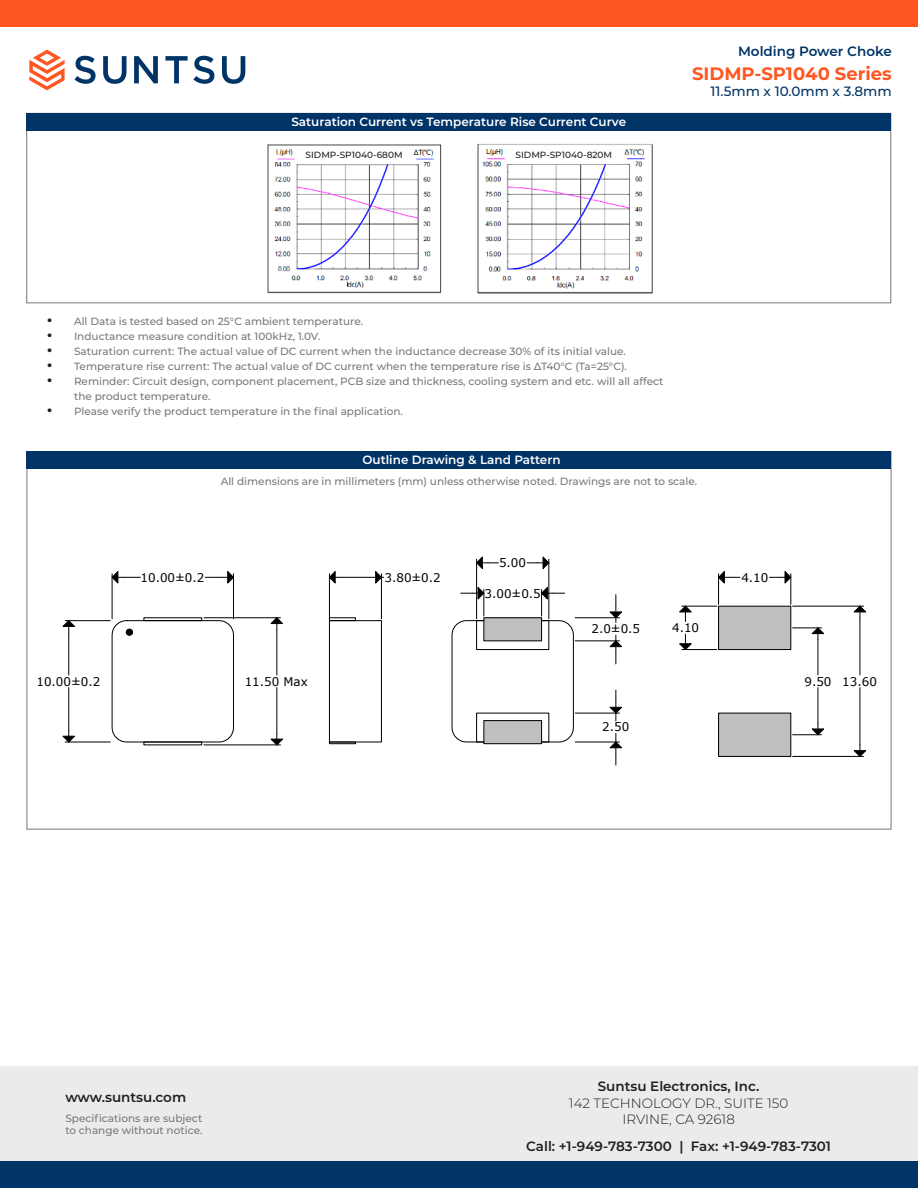
<style>
.page{position:relative;width:918px;height:1188px;background:#fff}
.page>*{position:absolute;margin:0;border:0;box-sizing:border-box;transform-origin:0 0}
.t1{font:700 18px "Montserrat";color:#ff5722}
.t2{font:600 13.5px "Montserrat";color:#221f1f}
.t3{font:300 13.5px/16.2px "Montserrat";color:#221f1f;text-align:center}
.t4{font:500 13.5px "Montserrat";color:#036}
.t5{font:600 13.5px "Montserrat";color:#036}
.t6{font:600 12px "Montserrat";color:#fff}
.t7{font:11.85px "Verdana";color:#000}
.t8{font:500 10.5px/12.6px "Montserrat";color:#787878}
.t9{font:500 9px "Montserrat";color:#221f1f}
.s1{font-family:"Myriad Pro";font-weight:400;font-size:18px;color:#221f1f}
</style>
<div class="page">
<div style="left:0;top:1066px;width:918px;height:122px;background:#ebebeb"></div>
<svg style="left:74px;top:56px;width:22px;height:28px"></svg>
<svg style="left:103px;top:56px;width:24px;height:28px"></svg>
<svg style="left:134px;top:56px;width:24px;height:27px"></svg>
<svg style="left:222px;top:56px;width:23px;height:28px"></svg>
<svg style="left:29px;top:50px;width:36px;height:40px"></svg>
<svg style="left:165px;top:56px;width:49px;height:28px"></svg>
<div style="left:0;top:0;width:918px;height:27px;background:#ff5722"></div>
<div style="left:0;top:1161px;width:918px;height:27px;background:#036"></div>
<div style="left:27px;top:113px;width:864px;height:18px;background:#036"></div>
<div style="left:329px;top:620px;width:53px;height:122px;border:1px solid #000"></div>
<div style="left:329px;top:618px;width:27px;height:3px;border:1px solid #000"></div>
<div style="left:329px;top:742px;width:27px;height:2px;border:1px solid #000"></div>
<div style="left:484px;top:720px;width:58px;height:24px;border:1px solid #000"></div>
<div style="left:719px;top:606px;width:72px;height:44px;background:#bfbfbf"></div>
<div style="left:718px;top:606px;width:73px;height:44px;border:1px solid #000"></div>
<div style="left:719px;top:713px;width:72px;height:43px;background:#bfbfbf"></div>
<div style="left:718px;top:713px;width:73px;height:44px;border:1px solid #000"></div>
<hr style="left:112px;top:574px;width:1px;height:45px;background:#000">
<hr style="left:233px;top:574px;width:1px;height:45px;background:#000">
<svg style="left:112px;top:571px;width:28px;height:13px"></svg>
<svg style="left:205px;top:571px;width:29px;height:13px"></svg>
<hr style="left:65px;top:620px;width:45px;height:1px;background:#000">
<hr style="left:65px;top:742px;width:45px;height:1px;background:#000">
<hr style="left:69px;top:632px;width:1px;height:43px;background:#000">
<hr style="left:69px;top:688px;width:1px;height:42px;background:#000">
<svg style="left:62px;top:620px;width:14px;height:12px"></svg>
<svg style="left:62px;top:730px;width:14px;height:13px"></svg>
<hr style="left:329px;top:574px;width:1px;height:45px;background:#000">
<hr style="left:381px;top:574px;width:1px;height:45px;background:#000">
<svg style="left:329px;top:571px;width:55px;height:13px"></svg>
<hr style="left:476px;top:559px;width:1px;height:60px;background:#000">
<hr style="left:549px;top:559px;width:1px;height:60px;background:#000">
<svg style="left:476px;top:556px;width:22px;height:14px"></svg>
<svg style="left:527px;top:556px;width:22px;height:14px"></svg>
<svg style="left:452px;top:587px;width:122px;height:155px"></svg>
<hr style="left:575px;top:617px;width:44px;height:1px;background:#000">
<hr style="left:575px;top:641px;width:44px;height:1px;background:#000">
<svg style="left:609px;top:635px;width:13px;height:29px"></svg>
<svg style="left:609px;top:595px;width:13px;height:28px"></svg>
<hr style="left:575px;top:713px;width:44px;height:1px;background:#000">
<hr style="left:575px;top:742px;width:44px;height:1px;background:#000">
<svg style="left:609px;top:733px;width:13px;height:32px"></svg>
<svg style="left:609px;top:690px;width:13px;height:31px"></svg>
<hr style="left:718px;top:574px;width:1px;height:30px;background:#000">
<hr style="left:791px;top:574px;width:1px;height:30px;background:#000">
<svg style="left:718px;top:571px;width:22px;height:13px"></svg>
<svg style="left:769px;top:571px;width:22px;height:13px"></svg>
<hr style="left:682px;top:606px;width:35px;height:1px;background:#000">
<hr style="left:682px;top:649px;width:35px;height:1px;background:#000">
<svg style="left:679px;top:606px;width:13px;height:16px"></svg>
<svg style="left:679px;top:634px;width:13px;height:16px"></svg>
<hr style="left:818px;top:639px;width:1px;height:36px;background:#000">
<hr style="left:818px;top:688px;width:1px;height:35px;background:#000">
<svg style="left:793px;top:627px;width:32px;height:12px"></svg>
<svg style="left:793px;top:723px;width:32px;height:13px"></svg>
<hr style="left:793px;top:606px;width:71px;height:1px;background:#000">
<hr style="left:793px;top:756px;width:71px;height:1px;background:#000">
<hr style="left:860px;top:618px;width:1px;height:57px;background:#000">
<hr style="left:860px;top:688px;width:1px;height:57px;background:#000">
<svg style="left:853px;top:606px;width:14px;height:12px"></svg>
<svg style="left:853px;top:745px;width:14px;height:12px"></svg>
<svg style="left:112px;top:620px;width:122px;height:122px"></svg>
<hr style="left:204px;top:617px;width:76px;height:1px;background:#000">
<hr style="left:204px;top:745px;width:76px;height:1px;background:#000">
<hr style="left:277px;top:629px;width:1px;height:46px;background:#000">
<hr style="left:277px;top:688px;width:1px;height:45px;background:#000">
<svg style="left:270px;top:617px;width:13px;height:12px"></svg>
<svg style="left:270px;top:733px;width:13px;height:12px"></svg>
<div style="left:27px;top:451px;width:864px;height:18px;background:#036"></div>
<img style="left:267px;top:144px;width:175px;height:149px">
<div style="left:296px;top:149px;width:116px;height:15px;background:#fff"></div>
<img style="left:477px;top:143px;width:176px;height:151px">
<div style="left:506px;top:149px;width:116px;height:15px;background:#fff"></div>
<p class="t6" style="left:291px;top:117px;width:336px">Saturation Current vs Temperature Rise Current Curve</p>
<p class="t9" style="left:306px;top:150px;width:99px">SIDMP-SP1040-680M</p>
<p class="t9" style="left:516px;top:150px;width:98px">SIDMP-SP1040-820M</p>
<p class="t5" style="left:738px;top:46px;width:155px">Molding Power Choke</p>
<p class="t4" style="left:711px;top:86px;width:183px">11.5mm x 10.0mm x 3.8mm</p>
<h1 class="t1" style="left:692px;top:63px;width:201px">SIDMP-SP1040 Series</h1>
<p class="t8" style="left:47px;top:316px;width:318px"><span class="s1">•</span> All Data is tested based on 25°C ambient temperature.</p>
<p class="t8" style="left:47px;top:331px;width:275px"><span class="s1">•</span> Inductance measure condition at 100kHz, 1.0V.</p>
<p class="t8" style="left:47px;top:346px;width:581px"><span class="s1">•</span> Saturation current: The actual value of DC current when the inductance decrease 30% of its initial value.</p>
<p class="t8" style="left:47px;top:361px;width:581px"><span class="s1">•</span> Temperature rise current: The actual value of DC current when the temperature rise is ΔT40°C (Ta=25°C).</p>
<p class="t8" style="left:74px;top:374px;width:591px;line-height:15px;text-indent:-27px"><span class="s1">•</span> Reminder: Circuit design, component placement, PCB size and thickness, cooling system and etc. will all affect the product temperature.</p>
<p class="t8" style="left:47px;top:406px;width:357px"><span class="s1">•</span> Please verify the product temperature in the final application.</p>
<p class="t6" style="left:362px;top:455px;width:200px">Outline Drawing &amp; Land Pattern</p>
<p class="t7" style="left:37px;top:673px;width:65px">10.00±0.2</p>
<p class="t8" style="left:221px;top:476px;width:478px">All dimensions are in millimeters (mm) unless otherwise noted. Drawings are not to scale.</p>
<p class="t7" style="left:141px;top:569px;width:65px">10.00±0.2</p>
<p class="t7" style="left:385px;top:569px;width:58px">3.80±0.2</p>
<p class="t7" style="left:499px;top:555px;width:29px">5.00</p>
<p class="t7" style="left:485px;top:585px;width:58px">3.00±0.5</p>
<p class="t7" style="left:591px;top:621px;width:50px">2.0±0.5</p>
<p class="t7" style="left:672px;top:620px;width:29px">4.10</p>
<p class="t7" style="left:741px;top:569px;width:29px">4.10</p>
<p class="t7" style="left:245px;top:673px;width:65px">11.50 Max</p>
<p class="t7" style="left:805px;top:673px;width:74px">9.50 13.60</p>
<p class="t7" style="left:602px;top:719px;width:29px">2.50</p>
<p class="t2" style="left:65px;top:1092px;width:122px">www.suntsu.com</p>
<p class="t8" style="left:65px;top:1113px;width:139px">Specifications are subject to change without notice.</p>
<p class="t2" style="left:598px;top:1081px;width:163px">Suntsu Electronics, Inc.</p>
<p class="t3" style="left:569px;top:1096px;width:221px">142 TECHNOLOGY DR., SUITE 150<br>IRVINE, CA 92618</p>
<p class="t2" style="left:526px;top:1141px;width:306px">Call: +1-949-783-7300 | Fax: +1-949-783-7301</p>
</div>
